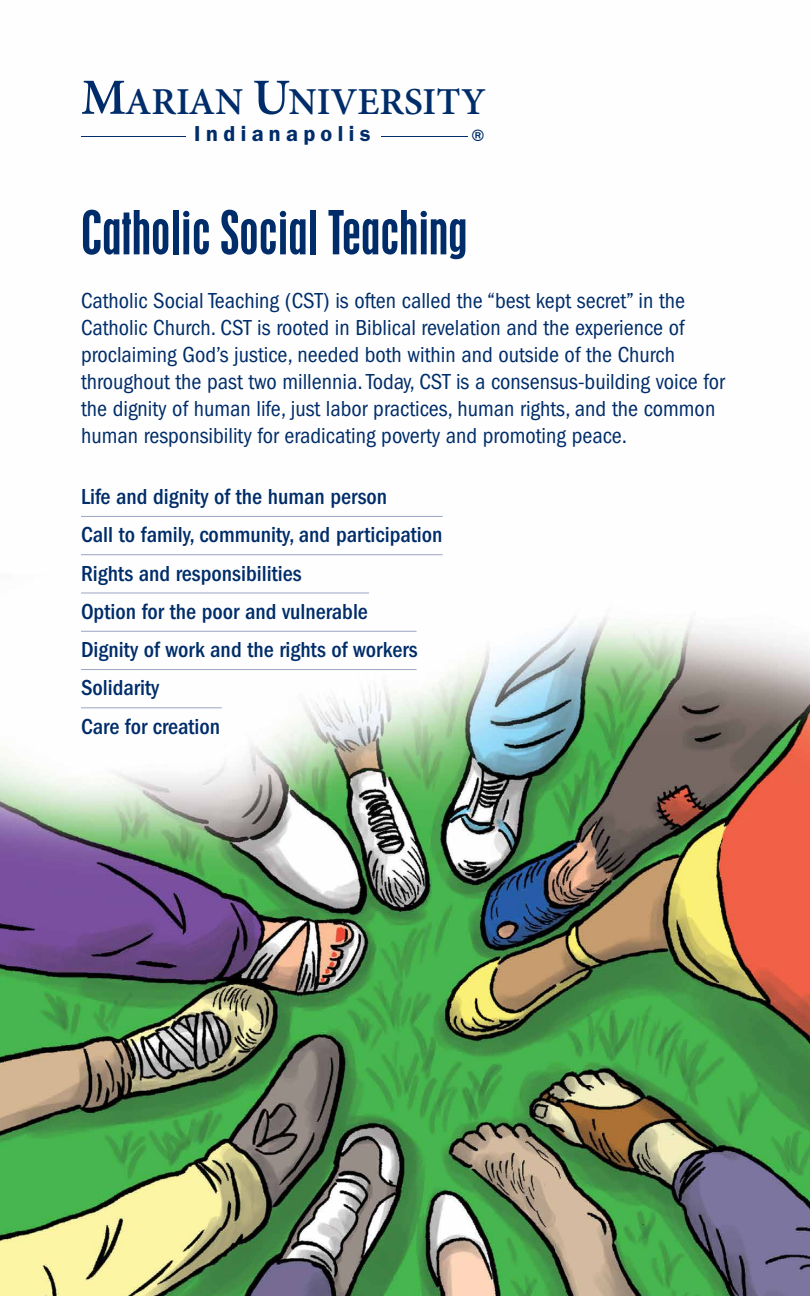
<style>
.page{position:relative;width:810px;height:1296px;background:#fff}
.page>*{position:absolute;margin:0;border:0;box-sizing:border-box;transform-origin:0 0}
.t1{font:condensed 54px "Placard";color:#002d6a}
.t2{font:600 38.02px "Minion Pro";color:#002d6a}
.t3{font:28.12px "ITC Franklin Gothic Std";color:#002d6a}
.t4{font:condensed 22.5px/27px "ITC Franklin Gothic Std";color:#002d6a}
.t5{font:500 condensed 22.5px/38.2px "ITC Franklin Gothic Std";color:#002d6a}
.t6{font:600 21.82px "ITC Franklin Gothic Std";letter-spacing:.25em;color:#002d6a}
.s1{font-size:50.85px}
</style>
<div class="page">
<img style="left:0;top:136px;width:810px;height:1160px">
<hr style="left:82px;top:136px;width:104px;height:1px;background:#002d6a">
<hr style="left:381px;top:136px;width:87px;height:1px;background:#002d6a">
<hr style="left:81px;top:516px;width:362px;height:1px;background:#9ca3c5">
<hr style="left:81px;top:554px;width:362px;height:1px;background:#9ca3c5">
<hr style="left:81px;top:593px;width:288px;height:1px;background:#9ca3c5">
<hr style="left:81px;top:631px;width:336px;height:1px;background:#9ca3c5">
<hr style="left:81px;top:669px;width:336px;height:1px;background:#9ca3c5">
<hr style="left:81px;top:707px;width:141px;height:1px;background:#9ca3c5">
<h2 class="t2" style="left:81px;top:75px;width:406px"><span class="s1">M</span>ARIAN <span class="s1">U</span>NIVERSITY</h2>
<p class="t6" style="left:194px;top:121px;width:178px">Indianapolis</p>
<p class="t3" style="left:471px;top:123px;width:23px">®</p>
<h1 class="t1" style="left:81px;top:199px;width:387px">Catholic Social Teaching</h1>
<p class="t4" style="left:81px;top:288px;width:645px">Catholic Social Teaching (CST) is often called the “best kept secret” in the Catholic Church. CST is rooted in Biblical revelation and the experience of proclaiming God’s justice, needed both within and outside of the Church throughout the past two millennia. Today, CST is a consensus-building voice for the dignity of human life, just labor practices, human rights, and the common human responsibility for eradicating poverty and promoting peace.</p>
<p class="t5" style="left:81px;top:478px;width:363px">Life and dignity of the human person<br>Call to family, community, and participation<br>Rights and responsibilities<br>Option for the poor and vulnerable<br>Dignity of work and the rights of workers<br>Solidarity<br>Care for creation</p>
</div>
